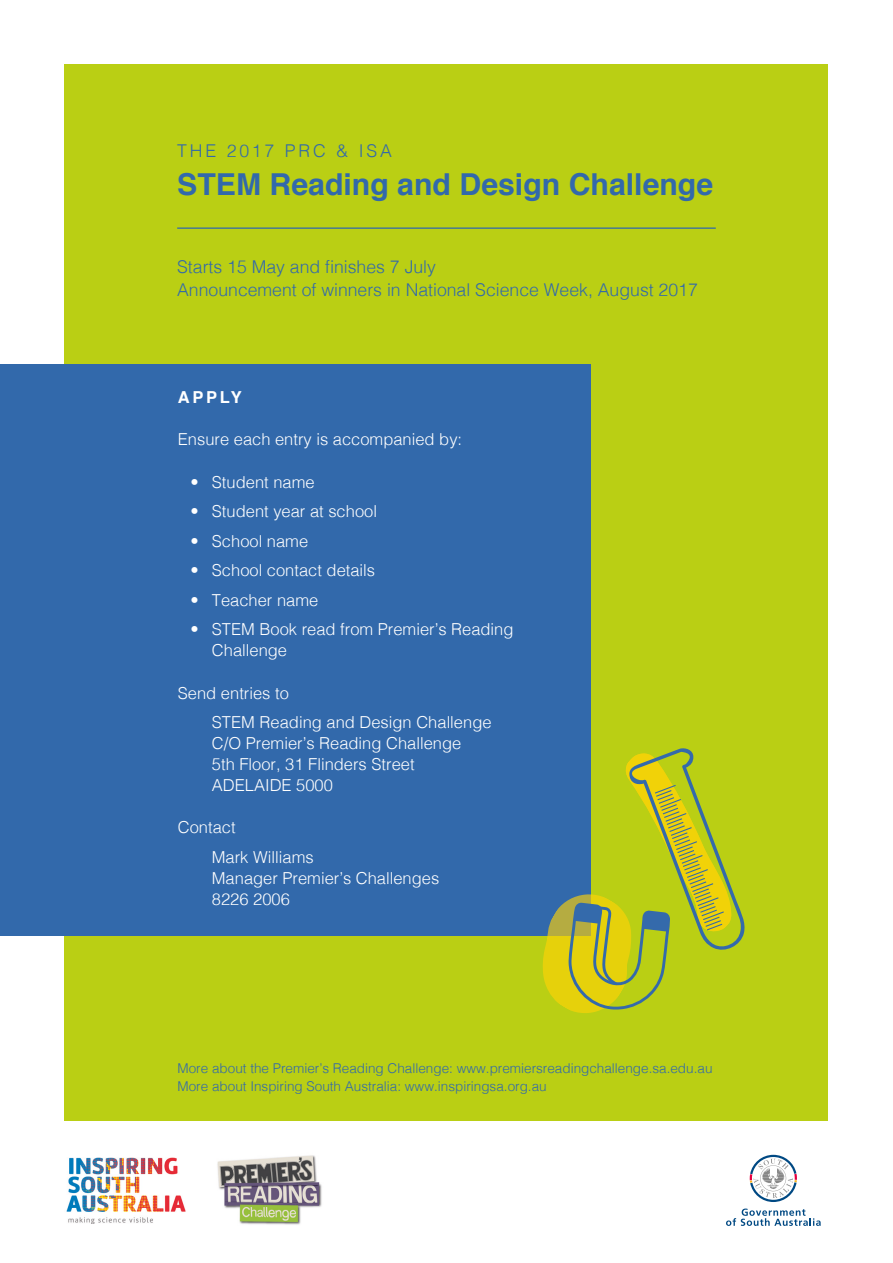
<style>
.page{position:relative;width:893px;height:1263px;background:#fff}
.page>*{position:absolute;margin:0;border:0;box-sizing:border-box;transform-origin:0 0}
.t1{font:700 30.3px "Helvetica";color:#3269ab}
.t2{font:300 17.7px "Helvetica";color:#3269ab}
.t3{font:300 17.7px "Helvetica";letter-spacing:.16em;color:#3269ab}
.BodyContent__White{font:300 16.5px/21px "Helvetica";color:#fff}
.t4{font:700 16.5px "Helvetica";letter-spacing:.16em;color:#fff}
.t5{font:300 13.5px "Helvetica";color:#3269ab}
</style>
<div class="page">
<div style="left:65px;top:65px;width:763px;height:1055px;background:#bacf14"></div>
<div style="left:1px;top:364px;width:590px;height:572px;background:#3269ab"></div>
<img style="left:66px;top:1157px;width:120px;height:66px">
<img style="left:217px;top:1155px;width:105px;height:70px">
<hr style="left:177px;top:227px;width:539px;height:2px;background:#3269ab">
<svg style="left:750px;top:1155px;width:47px;height:47px"></svg>
<svg style="left:726px;top:1208px;width:95px;height:18px"></svg>
<svg style="left:543px;top:748px;width:202px;height:265px"></svg>
<p class="t3" style="left:177px;top:135px;width:216px">THE 2017 PRC &amp; ISA</p>
<p class="t1" style="left:177px;top:160px;width:538px">STEM Reading and Design Challenge</p>
<p class="t2" style="left:177px;top:252px;width:260px">Starts 15 May and finishes 7 July</p>
<p class="t2" style="left:177px;top:274px;width:522px">Announcement of winners in National Science Week, August 2017</p>
<h2 class="t4" style="left:178px;top:384px;width:66px">APPLY</h2>
<p class="BodyContent__White" style="left:178px;top:428px;width:286px">Ensure each entry is accompanied by:</p>
<p class="BodyContent__White" style="left:191px;top:470px;width:125px">• Student name</p>
<p class="BodyContent__White" style="left:191px;top:500px;width:188px">• Student year at school</p>
<p class="BodyContent__White" style="left:191px;top:529px;width:119px">• School name</p>
<p class="BodyContent__White" style="left:191px;top:559px;width:186px">• School contact details</p>
<p class="BodyContent__White" style="left:191px;top:588px;width:129px">• Teacher name</p>
<p class="BodyContent__White" style="left:212px;top:618px;width:303px;text-indent:-21px">• STEM Book read from Premier’s Reading<br>Challenge</p>
<p class="BodyContent__White" style="left:178px;top:681px;width:112px">Send entries to</p>
<p class="BodyContent__White" style="left:212px;top:710px;width:281px">STEM Reading and Design Challenge<br>C/O Premier’s Reading Challenge<br>5th Floor, 31 Flinders Street<br>ADELAIDE 5000</p>
<p class="BodyContent__White" style="left:178px;top:816px;width:59px">Contact</p>
<p class="BodyContent__White" style="left:212px;top:845px;width:229px">Mark Williams<br>Manager Premier’s Challenges<br>8226 2006</p>
<p class="t5" style="left:178px;top:1057px;width:536px">More about the Premier’s Reading Challenge: www.premiersreadingchallenge.sa.edu.au</p>
<p class="t5" style="left:178px;top:1075px;width:371px">More about Inspiring South Australia: www.inspiringsa.org.au</p>
</div>
